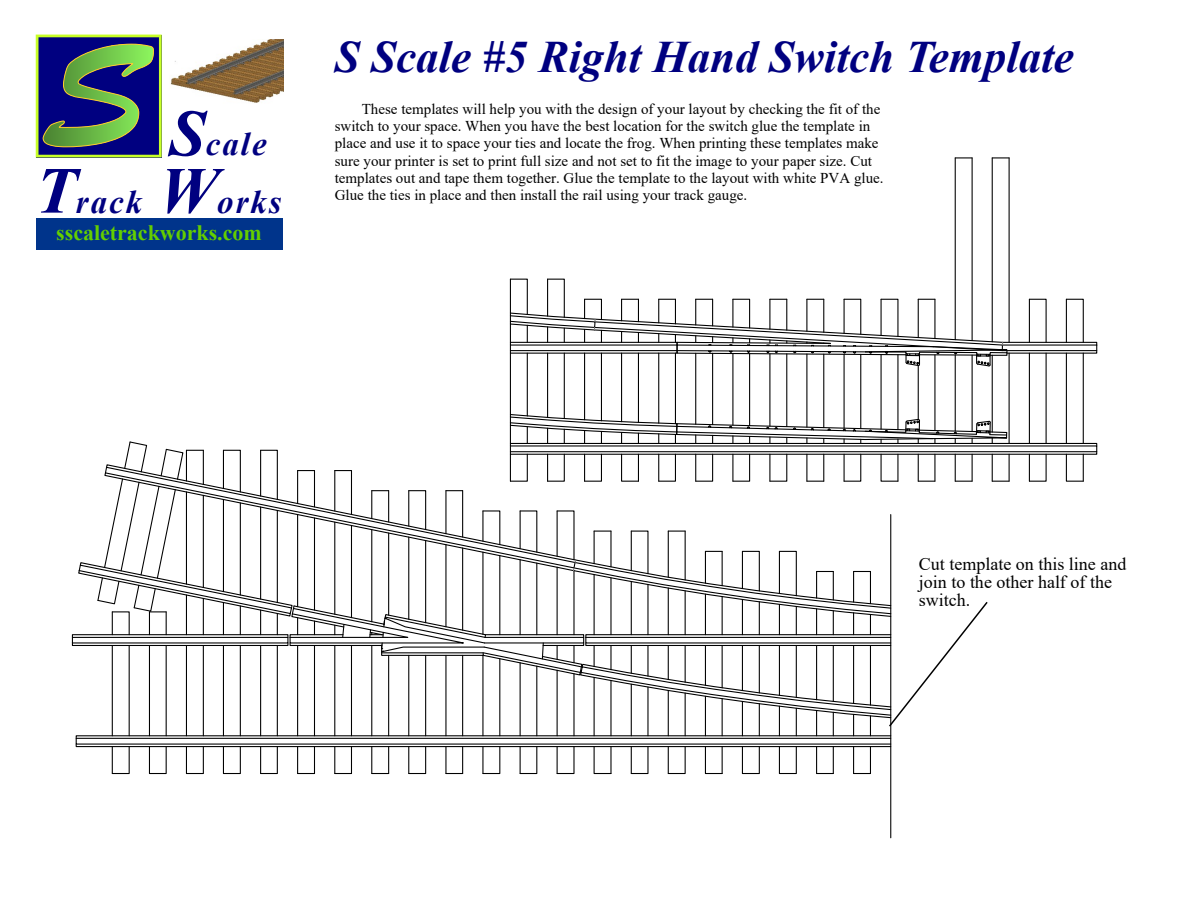
<style>
.page{position:relative;width:1188px;height:918px;background:#fff}
.page>*{position:absolute;margin:0;border:0;box-sizing:border-box;transform-origin:0 0}
.t1{font:italic 700 45px "Times New Roman";color:#000080}
.t2{font:italic 700 33px/57.3px "Times New Roman";letter-spacing:.06em;color:#000080}
.t3{font:700 21.9px "Times New Roman";color:#64cf00}
.t4{font:18px/18px "Times New Roman";color:#000}
.t5{font:15px/17.2px "Times New Roman";color:#000}
.s1{font-size:65.85px}
</style>
<div class="page">
<svg style="left:36px;top:35px;width:126px;height:122px;background:#385165"></svg>
<div style="left:36px;top:218px;width:246px;height:31px;background:#00348b"></div>
<img style="left:170px;top:39px;width:113px;height:64px">
<hr style="left:527px;top:353px;width:1px;height:63px;background:#000">
<hr style="left:547px;top:353px;width:1px;height:64px;background:#000">
<hr style="left:564px;top:353px;width:1px;height:65px;background:#000">
<hr style="left:769px;top:354px;width:1px;height:72px;background:#000">
<hr style="left:786px;top:354px;width:1px;height:73px;background:#000">
<hr style="left:806px;top:354px;width:1px;height:73px;background:#000">
<hr style="left:823px;top:354px;width:1px;height:74px;background:#000">
<hr style="left:1066px;top:353px;width:1px;height:90px;background:#000">
<hr style="left:1083px;top:353px;width:1px;height:90px;background:#000">
<hr style="left:844px;top:354px;width:1px;height:74px;background:#000">
<hr style="left:860px;top:354px;width:1px;height:75px;background:#000">
<hr style="left:732px;top:353px;width:1px;height:72px;background:#000">
<hr style="left:749px;top:354px;width:1px;height:72px;background:#000">
<hr style="left:695px;top:353px;width:1px;height:71px;background:#000">
<hr style="left:712px;top:353px;width:1px;height:72px;background:#000">
<hr style="left:1029px;top:353px;width:1px;height:90px;background:#000">
<hr style="left:1046px;top:353px;width:1px;height:90px;background:#000">
<hr style="left:881px;top:355px;width:1px;height:74px;background:#000">
<hr style="left:897px;top:355px;width:1px;height:75px;background:#000">
<hr style="left:918px;top:366px;width:1px;height:53px;background:#000">
<hr style="left:934px;top:355px;width:1px;height:76px;background:#000">
<hr style="left:584px;top:353px;width:1px;height:67px;background:#000">
<hr style="left:601px;top:353px;width:1px;height:68px;background:#000">
<hr style="left:658px;top:353px;width:1px;height:70px;background:#000">
<hr style="left:675px;top:353px;width:1px;height:71px;background:#000">
<hr style="left:621px;top:353px;width:1px;height:69px;background:#000">
<hr style="left:638px;top:353px;width:1px;height:69px;background:#000">
<hr style="left:955px;top:158px;width:1px;height:182px;background:#000">
<hr style="left:955px;top:355px;width:1px;height:76px;background:#000">
<hr style="left:972px;top:158px;width:1px;height:183px;background:#000">
<hr style="left:972px;top:355px;width:1px;height:77px;background:#000">
<svg style="left:955px;top:157px;width:17px;height:1px"></svg>
<hr style="left:992px;top:158px;width:1px;height:184px;background:#000">
<hr style="left:992px;top:355px;width:1px;height:77px;background:#000">
<hr style="left:1009px;top:158px;width:1px;height:184px;background:#000">
<hr style="left:1009px;top:353px;width:1px;height:90px;background:#000">
<svg style="left:992px;top:157px;width:17px;height:1px"></svg>
<svg style="left:509px;top:278px;width:589px;height:89px"></svg>
<div style="left:72px;top:637px;width:216px;height:7px;border:1px solid #000"></div>
<div style="left:72px;top:642px;width:216px;height:4px;border:1px solid #000"></div>
<div style="left:72px;top:634px;width:216px;height:4px;border:1px solid #000"></div>
<svg style="left:75px;top:413px;width:1023px;height:362px"></svg>
<hr style="left:890px;top:515px;width:1px;height:323px;background:#000">
<hr style="left:510px;top:279px;width:1px;height:202px;background:#000">
<h2 class="t2" style="left:36px;top:119px;width:248px;text-indent:134px"><span class="s1">S</span>cale<br><span class="s1">T</span>rack <span class="s1">W</span>orks</h2>
<h3 class="t3" style="left:56px;top:225px;width:207px">sscaletrackworks.com</h3>
<h1 class="t1" style="left:335px;top:42px;width:741px">S Scale #5 Right Hand Switch Template</h1>
<p class="t5" style="left:335px;top:102px;width:550px;text-indent:27px">These templates will help you with the design of your layout by checking the fit of the switch to your space. When you have the best location for the switch glue the template in place and use it to space your ties and locate the frog. When printing these templates make sure your printer is set to print full size and not set to fit the image to your paper size. Cut templates out and tape them together. Glue the template to the layout with white PVA glue.<br>Glue the ties in place and then install the rail using your track gauge.</p>
<p class="t4" style="left:919px;top:557px;width:209px">Cut template on this line and join to the other half of the switch.</p>
</div>
